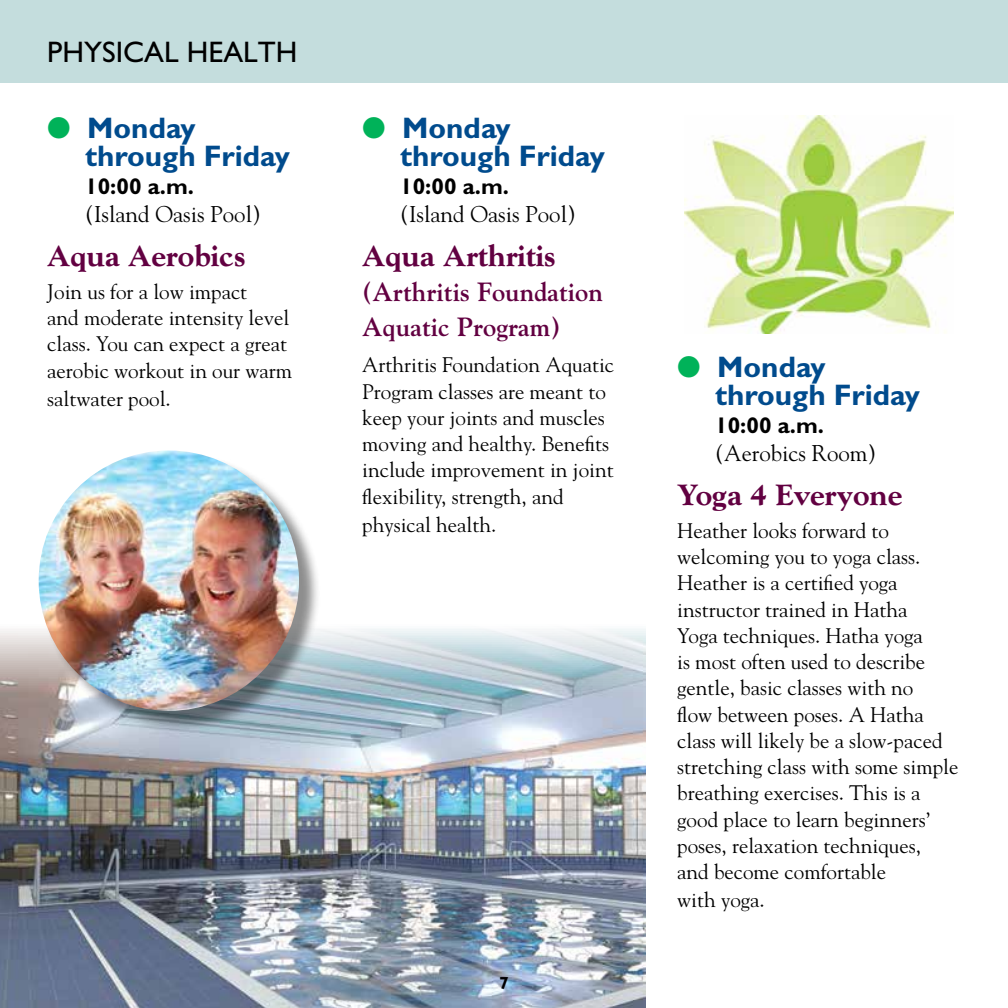
<style>
.page{position:relative;width:1008px;height:1008px;background:#fff}
.page>*{position:absolute;margin:0;border:0;box-sizing:border-box;transform-origin:0 0}
.t1{font:700 29.75px/28px "Gill Sans";color:#004b8d}
.t2{font:800 29.75px "Goudy";color:#620041}
.t3{font:29.75px "Gill Sans";color:#000}
.t4{font:700 26.25px/35px "Goudy";color:#620041}
.t5{font:22.75px "Goudy";color:#000}
.t6{font:700 22.75px "Gill Sans";color:#000}
.t7{font:21px/26.4px "Goudy";color:#000}
.t8{font:700 17.5px "Gill Sans";color:#000}
.s1{color:#00b259}
</style>
<div class="page">
<img style="left:0;top:628px;width:646px;height:380px">
<div style="left:0;top:0;width:1008px;height:83px;background:#c4dddd"></div>
<img style="left:685px;top:115px;width:268px;height:218px">
<div style="left:41px;top:453px;width:280px;height:280px;background:#000;opacity:.45"></div>
<img style="left:39px;top:451px;width:260px;height:260px;border-radius:130px">
<h1 class="t3" style="left:47px;top:35px;width:252px">PHYSICAL HEALTH</h1>
<h1 class="t1" style="left:85px;top:114px;width:206px;text-indent:-38px"><span class="s1">●</span> Monday through Friday</h1>
<p class="t6" style="left:85px;top:173px;width:110px">10:00 a.m.</p>
<p class="t5" style="left:85px;top:200px;width:177px">(Island Oasis Pool)</p>
<h1 class="t2" style="left:47px;top:238px;width:200px">Aqua Aerobics</h1>
<p class="t7" style="left:47px;top:278px;width:246px">Join us for a low impact<br>and moderate intensity level class. You can expect a great aerobic workout in our warm saltwater pool.</p>
<h1 class="t1" style="left:400px;top:114px;width:206px;text-indent:-38px"><span class="s1">●</span> Monday through Friday</h1>
<p class="t6" style="left:400px;top:173px;width:110px">10:00 a.m.</p>
<p class="t5" style="left:400px;top:200px;width:177px">(Island Oasis Pool)</p>
<h1 class="t2" style="left:362px;top:238px;width:195px">Aqua Arthritis</h1>
<p class="t4" style="left:362px;top:274px;width:242px">(Arthritis Foundation<br>Aquatic Program)</p>
<p class="t7" style="left:362px;top:351px;width:253px">Arthritis Foundation Aquatic<br>Program classes are meant to keep your joints and muscles moving and healthy. Benefits include improvement in joint flexibility, strength, and physical health.</p>
<p class="t8" style="left:499px;top:973px;width:11px">7</p>
<h1 class="t1" style="left:715px;top:353px;width:206px;text-indent:-38px"><span class="s1">●</span> Monday through Friday</h1>
<p class="t6" style="left:715px;top:412px;width:110px">10:00 a.m.</p>
<p class="t5" style="left:715px;top:439px;width:163px">(Aerobics Room)</p>
<h1 class="t2" style="left:677px;top:477px;width:227px">Yoga 4 Everyone</h1>
<p class="t7" style="left:677px;top:517px;width:283px">Heather looks forward to welcoming you to yoga class.<br>Heather is a certified yoga instructor trained in Hatha<br>Yoga techniques. Hatha yoga<br>is most often used to describe gentle, basic classes with no<br>flow between poses. A Hatha class will likely be a slow-paced stretching class with some simple breathing exercises. This is a good place to learn beginners’ poses, relaxation techniques,<br>and become comfortable<br>with yoga.</p>
</div>
